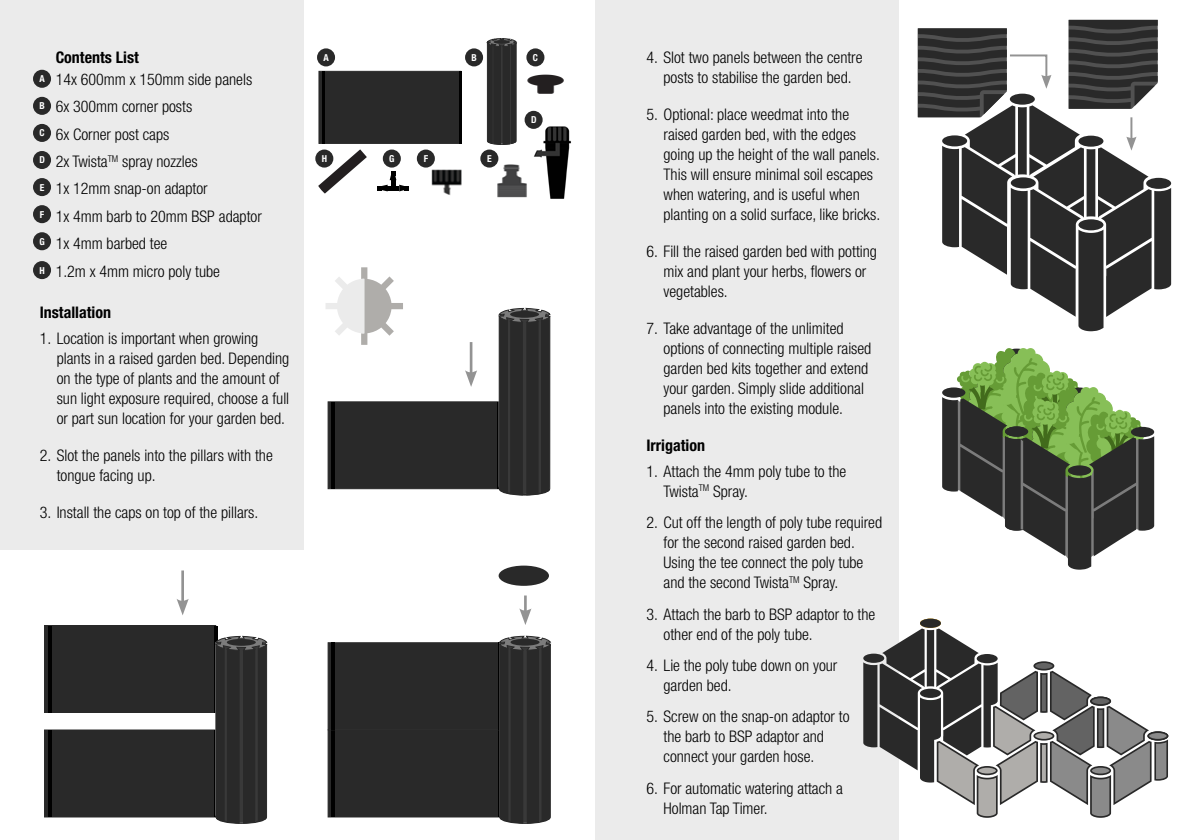
<style>
.page{position:relative;width:1191px;height:840px;background:#fff}
.page>*{position:absolute;margin:0;border:0;box-sizing:border-box;transform-origin:0 0}
.t1{font:300 condensed 16px/20px "Helvetica Neue LT Std";color:#000}
.t2{font:700 condensed 16px "Helvetica Neue LT Std";color:#000}
.t3{font:700 condensed 9.6px "Helvetica Neue LT Std";color:#fff}
</style>
<div class="page">
<div style="left:0;top:0;width:304px;height:549px;background:#ebebeb"></div>
<div style="left:595px;top:0;width:304px;height:839px;background:#ebebeb"></div>
<img style="left:533px;top:120px;width:38px;height:79px">
<img style="left:488px;top:160px;width:49px;height:39px">
<img style="left:427px;top:167px;width:35px;height:28px">
<img style="left:527px;top:74px;width:37px;height:20px">
<div style="left:319px;top:71px;width:142px;height:73px;background:#292929;border:1px solid #292929"></div>
<hr style="left:459px;top:71px;width:3px;height:72px;background:#000">
<hr style="left:322px;top:71px;width:3px;height:72px;background:#000">
<div style="left:328px;top:401px;width:171px;height:87px;background:#292929;border:1px solid #292929"></div>
<hr style="left:497px;top:401px;width:4px;height:87px;background:#000">
<hr style="left:332px;top:401px;width:3px;height:87px;background:#000">
<svg style="left:498px;top:308px;width:52px;height:188px"></svg>
<div style="left:510px;top:311px;width:29px;height:6px;background:#292929;border-radius:50%"></div>
<svg style="left:487px;top:38px;width:29px;height:107px"></svg>
<svg style="left:493px;top:40px;width:17px;height:4px"></svg>
<hr style="left:470px;top:342px;width:2px;height:33px;background:#939393">
<svg style="left:465px;top:370px;width:12px;height:16px"></svg>
<svg style="left:326px;top:267px;width:77px;height:77px"></svg>
<div style="left:44px;top:729px;width:172px;height:87px;background:#292929;border:1px solid #292929"></div>
<hr style="left:214px;top:729px;width:3px;height:87px;background:#000">
<hr style="left:48px;top:729px;width:3px;height:87px;background:#000">
<div style="left:44px;top:625px;width:172px;height:87px;background:#292929"></div>
<hr style="left:214px;top:625px;width:3px;height:87px;background:#000">
<hr style="left:48px;top:625px;width:3px;height:87px;background:#000">
<svg style="left:215px;top:635px;width:52px;height:189px"></svg>
<div style="left:227px;top:638px;width:29px;height:7px;background:#292929;border-radius:50%"></div>
<hr style="left:181px;top:570px;width:3px;height:33px;background:#939393">
<svg style="left:177px;top:598px;width:12px;height:17px"></svg>
<div style="left:328px;top:729px;width:172px;height:87px;background:#292929"></div>
<hr style="left:498px;top:729px;width:3px;height:87px;background:#000">
<hr style="left:332px;top:729px;width:3px;height:87px;background:#000">
<div style="left:328px;top:642px;width:172px;height:87px;background:#292929;border:1px solid #292929"></div>
<hr style="left:498px;top:642px;width:3px;height:87px;background:#000">
<hr style="left:332px;top:642px;width:3px;height:87px;background:#000">
<svg style="left:499px;top:635px;width:52px;height:189px"></svg>
<div style="left:510px;top:638px;width:29px;height:7px;background:#292929;border-radius:50%"></div>
<hr style="left:524px;top:595px;width:3px;height:17px;background:#939393">
<svg style="left:519px;top:608px;width:12px;height:16px"></svg>
<div style="left:498px;top:565px;width:51px;height:20px;background:#292929;border-radius:50%"></div>
<svg style="left:942px;top:348px;width:212px;height:221px"></svg>
<div style="left:920px;top:618px;width:21px;height:9px;background:#292929;border-radius:50%"></div>
<svg style="left:863px;top:628px;width:305px;height:189px"></svg>
<div style="left:33px;top:70px;width:18px;height:18px;background:#292929;border-radius:50%"></div>
<div style="left:317px;top:48px;width:18px;height:18px;background:#292929;border-radius:50%"></div>
<div style="left:33px;top:124px;width:18px;height:18px;background:#292929;border-radius:50%"></div>
<div style="left:526px;top:48px;width:18px;height:18px;background:#292929;border-radius:50%"></div>
<div style="left:33px;top:178px;width:18px;height:18px;background:#292929;border-radius:50%"></div>
<div style="left:480px;top:149px;width:18px;height:18px;background:#292929;border-radius:50%"></div>
<div style="left:33px;top:97px;width:18px;height:18px;background:#292929;border-radius:50%"></div>
<div style="left:465px;top:48px;width:18px;height:18px;background:#292929;border-radius:50%"></div>
<div style="left:33px;top:151px;width:18px;height:18px;background:#292929;border-radius:50%"></div>
<div style="left:524px;top:111px;width:18px;height:18px;background:#292929;border-radius:50%"></div>
<div style="left:33px;top:205px;width:18px;height:18px;background:#292929;border-radius:50%"></div>
<div style="left:417px;top:149px;width:18px;height:18px;background:#292929;border-radius:50%"></div>
<div style="left:33px;top:232px;width:18px;height:18px;background:#292929;border-radius:50%"></div>
<div style="left:33px;top:261px;width:18px;height:18px;background:#292929;border-radius:50%"></div>
<svg style="left:315px;top:149px;width:18px;height:18px"></svg>
<div style="left:383px;top:149px;width:18px;height:18px;background:#292929;border-radius:50%"></div>
<svg style="left:318px;top:149px;width:49px;height:44px"></svg>
<svg style="left:917px;top:20px;width:254px;height:311px"></svg>
<svg style="left:378px;top:171px;width:30px;height:20px"></svg>
<p class="t2" style="left:56px;top:48px;width:85px">Contents List</p>
<p class="t1" style="left:56px;top:65px;width:208px;line-height:27.4px">14x 600mm x 150mm side panels<br>6x 300mm corner posts<br>6x Corner post caps<br>2x Twista<sup>TM</sup> spray nozzles<br>1x 12mm snap-on adaptor<br>1x 4mm barb to 20mm BSP adaptor<br>1x 4mm barbed tee<br>1.2m x 4mm micro poly tube</p>
<p class="t2" style="left:40px;top:303px;width:73px">Installation</p>
<p class="t1" style="left:57px;top:328px;width:234px;text-indent:-17px">1. Location is important when growing plants in a raised garden bed. Depending on the type of plants and the amount of sun light exposure required, choose a full or part sun location for your garden bed.</p>
<p class="t1" style="left:57px;top:445px;width:218px;text-indent:-17px">2. Slot the panels into the pillars with the tongue facing up.</p>
<p class="t1" style="left:40px;top:502px;width:220px">3. Install the caps on top of the pillars.</p>
<p class="t3" style="left:39px;top:73px;width:7px">A</p>
<p class="t3" style="left:39px;top:100px;width:7px">B</p>
<p class="t3" style="left:40px;top:127px;width:7px">C</p>
<p class="t3" style="left:39px;top:154px;width:7px">D</p>
<p class="t3" style="left:40px;top:181px;width:6px">E</p>
<p class="t3" style="left:40px;top:208px;width:6px">F</p>
<p class="t3" style="left:39px;top:235px;width:7px">G</p>
<p class="t3" style="left:39px;top:264px;width:7px">H</p>
<p class="t3" style="left:323px;top:52px;width:7px">A</p>
<p class="t3" style="left:322px;top:153px;width:7px">H</p>
<p class="t3" style="left:389px;top:153px;width:7px">G</p>
<p class="t3" style="left:424px;top:153px;width:6px">F</p>
<p class="t3" style="left:471px;top:52px;width:7px">B</p>
<p class="t3" style="left:487px;top:153px;width:6px">E</p>
<p class="t3" style="left:533px;top:52px;width:7px">C</p>
<p class="t3" style="left:531px;top:114px;width:7px">D</p>
<p class="t1" style="left:646px;top:47px;width:217px;text-align:center">4. Slot two panels between the centre posts to stabilise the garden bed.</p>
<p class="t1" style="left:663px;top:104px;width:218px;text-indent:-17px">5. Optional: place weedmat into the raised garden bed, with the edges going up the height of the wall panels.<br>This will ensure minimal soil escapes when watering, and is useful when planting on a solid surface, like bricks.</p>
<p class="t1" style="left:663px;top:241px;width:215px;text-indent:-17px">6. Fill the raised garden bed with potting mix and plant your herbs, flowers or vegetables.</p>
<p class="t1" style="left:663px;top:318px;width:209px;text-indent:-17px">7. Take advantage of the unlimited options of connecting multiple raised garden bed kits together and extend your garden. Simply slide additional panels into the existing module.</p>
<p class="t2" style="left:646px;top:435px;width:60px">Irrigation</p>
<p class="t1" style="left:663px;top:460px;width:184px;text-indent:-17px">1. Attach the 4mm poly tube to the<br>Twista<sup>TM</sup> Spray.</p>
<p class="t1" style="left:663px;top:512px;width:220px;text-indent:-17px">2. Cut off the length of poly tube required for the second raised garden bed.<br>Using the tee connect the poly tube and the second Twista<sup>TM</sup> Spray.</p>
<p class="t1" style="left:663px;top:603px;width:213px;text-indent:-17px">3. Attach the barb to BSP adaptor to the other end of the poly tube.</p>
<p class="t1" style="left:663px;top:654px;width:175px;text-indent:-17px">4. Lie the poly tube down on your garden bed.</p>
<p class="t1" style="left:663px;top:706px;width:187px;text-indent:-17px">5. Screw on the snap-on adaptor to the barb to BSP adaptor and connect your garden hose.</p>
<p class="t1" style="left:663px;top:777px;width:181px;text-indent:-17px">6. For automatic watering attach a<br>Holman Tap Timer.</p>
</div>
